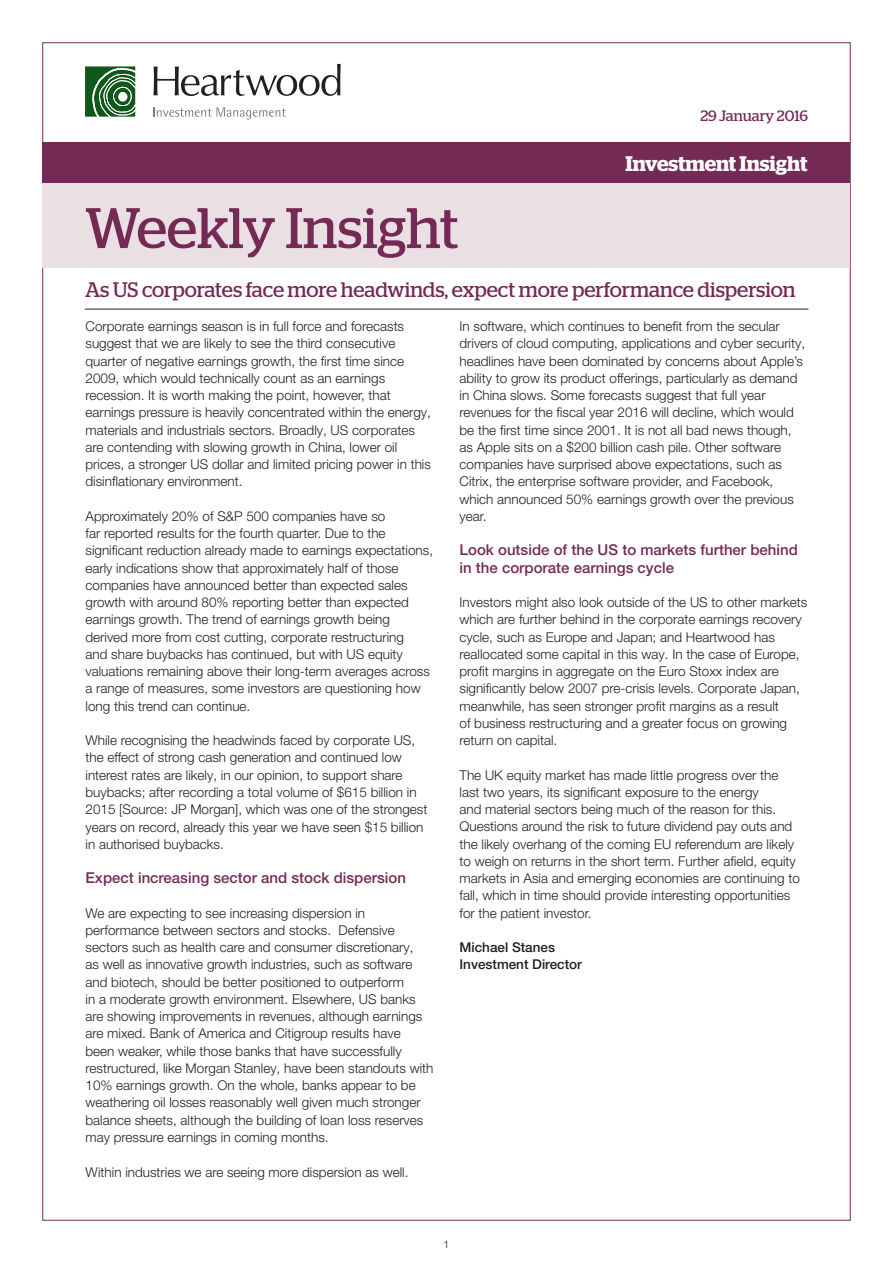
<style>
.page{position:relative;width:893px;height:1263px;background:#fff}
.page>*{position:absolute;margin:0;border:0;box-sizing:border-box;transform-origin:0 0}
.t1{font:57px "Stag";color:#752a56}
.t2{font:21px "Stag";letter-spacing:-.005em;color:#752a56}
.t3{font:600 21px "Stag";color:#fff}
.t4{font:500 15px/17.2px "Helvetica Neue LT Pro";color:#752a56}
.t5{font:15px "Stag";color:#752a56}
.t6{font:300 13.5px/17.2px "Helvetica Neue LT Pro";color:#231f20}
.t7{font:500 13.5px/17.2px "Helvetica Neue LT Pro";color:#231f20}
.t8{font:300 10.5px "Helvetica Neue LT Pro";color:#231f20}
</style>
<div class="page">
<svg style="left:85px;top:66px;width:50px;height:51px;background:#498051"></svg>
<svg style="left:153px;top:64px;width:188px;height:32px"></svg>
<svg style="left:153px;top:107px;width:133px;height:13px"></svg>
<div style="left:43px;top:183px;width:807px;height:85px;background:#eae0e4"></div>
<div style="left:43px;top:142px;width:807px;height:41px;background:#752a56"></div>
<hr style="left:85px;top:309px;width:723px;height:1px;background:#231f20">
<p class="t5" style="left:700px;top:107px;width:109px">29 January 2016</p>
<h1 class="t1" style="left:85px;top:195px;width:375px">Weekly Insight</h1>
<h2 class="t3" style="left:625px;top:151px;width:183px">Investment Insight</h2>
<h2 class="t2" style="left:85px;top:277px;width:712px">As US corporates face more headwinds, expect more performance dispersion</h2>
<p class="t6" style="left:86px;top:317px;width:347px">Corporate earnings season is in full force and forecasts suggest that we are likely to see the third consecutive quarter of negative earnings growth, the first time since 2009, which would technically count as an earnings recession. It is worth making the point, however, that earnings pressure is heavily concentrated within the energy, materials and industrials sectors. Broadly, US corporates are contending with slowing growth in China, lower oil prices, a stronger US dollar and limited pricing power in this disinflationary environment.</p>
<p class="t6" style="left:86px;top:507px;width:349px">Approximately 20% of S&amp;P 500 companies have so<br>far reported results for the fourth quarter. Due to the significant reduction already made to earnings expectations, early indications show that approximately half of those companies have announced better than expected sales growth with around 80% reporting better than expected earnings growth. The trend of earnings growth being derived more from cost cutting, corporate restructuring<br>and share buybacks has continued, but with US equity valuations remaining above their long-term averages across a range of measures, some investors are questioning how long this trend can continue.</p>
<p class="t6" style="left:86px;top:731px;width:343px">While recognising the headwinds faced by corporate US, the effect of strong cash generation and continued low interest rates are likely, in our opinion, to support share buybacks; after recording a total volume of $615 billion in 2015 [Source: JP Morgan], which was one of the strongest years on record, already this year we have seen $15 billion in authorised buybacks.</p>
<p class="t4" style="left:86px;top:869px;width:322px">Expect increasing sector and stock dispersion</p>
<p class="t6" style="left:86px;top:904px;width:349px">We are expecting to see increasing dispersion in performance between sectors and stocks. Defensive sectors such as health care and consumer discretionary,<br>as well as innovative growth industries, such as software and biotech, should be better positioned to outperform<br>in a moderate growth environment. Elsewhere, US banks are showing improvements in revenues, although earnings are mixed. Bank of America and Citigroup results have<br>been weaker, while those banks that have successfully restructured, like Morgan Stanley, have been standouts with 10% earnings growth. On the whole, banks appear to be weathering oil losses reasonably well given much stronger balance sheets, although the building of loan loss reserves may pressure earnings in coming months.</p>
<p class="t6" style="left:86px;top:1163px;width:324px">Within industries we are seeing more dispersion as well.</p>
<p class="t6" style="left:459px;top:317px;width:347px">In software, which continues to benefit from the secular drivers of cloud computing, applications and cyber security, headlines have been dominated by concerns about Apple’s ability to grow its product offerings, particularly as demand in China slows. Some forecasts suggest that full year revenues for the fiscal year 2016 will decline, which would be the first time since 2001. It is not all bad news though, as Apple sits on a $200 billion cash pile. Other software companies have surprised above expectations, such as Citrix, the enterprise software provider, and Facebook, which announced 50% earnings growth over the previous year.</p>
<p class="t4" style="left:459px;top:541px;width:340px">Look outside of the US to markets further behind in the corporate earnings cycle</p>
<p class="t6" style="left:459px;top:593px;width:349px">Investors might also look outside of the US to other markets which are further behind in the corporate earnings recovery cycle, such as Europe and Japan; and Heartwood has reallocated some capital in this way. In the case of Europe, profit margins in aggregate on the Euro Stoxx index are significantly below 2007 pre-crisis levels. Corporate Japan, meanwhile, has seen stronger profit margins as a result<br>of business restructuring and a greater focus on growing return on capital.</p>
<p class="t6" style="left:459px;top:766px;width:342px">The UK equity market has made little progress over the last two years, its significant exposure to the energy<br>and material sectors being much of the reason for this.<br>Questions around the risk to future dividend pay outs and the likely overhang of the coming EU referendum are likely to weigh on returns in the short term. Further afield, equity markets in Asia and emerging economies are continuing to fall, which in time should provide interesting opportunities for the patient investor.</p>
<p class="t7" style="left:459px;top:939px;width:124px">Michael Stanes<br>Investment Director</p>
<p class="t8" style="left:444px;top:1238px;width:7px">1</p>
</div>
